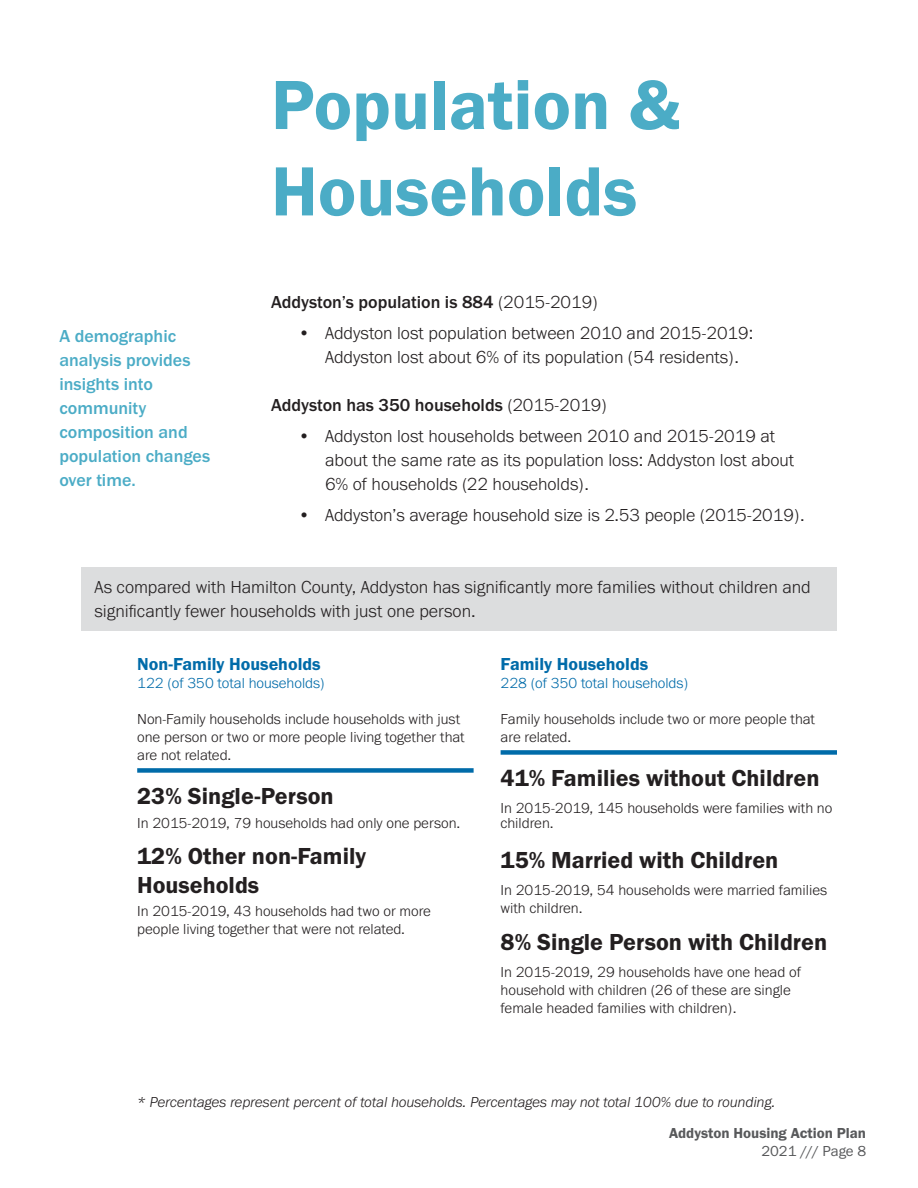
<style>
.page{position:relative;width:918px;height:1188px;background:#fff}
.page>*{position:absolute;margin:0;border:0;box-sizing:border-box;transform-origin:0 0}
.section_header{font:72px/86.4px "Franklin Gothic URW Dem";color:#4bacc6}
.callout_small_header{font:24px/28.8px "Franklin Gothic URW Dem";color:#231f20}
.body_copy{font:300 18px/24px "Franklin Gothic URW";color:#231f20}
.side_bar_highlight_s{font:500 18px/24px "Franklin Gothic URW";color:#4bacc6}
.body_copy-2{font:500 18px "Franklin Gothic URW";color:#231f20}
.callout_detail_and_s{font:18px "Franklin Gothic URW Dem";color:#006ba9}
.callout_detail_and_s-2{font:300 15px/18px "Franklin Gothic URW";color:#231f20}
.callout_detail_and_s-3{font:italic 300 15px "Franklin Gothic URW";color:#231f20}
.callout_detail_and_s-4{font:300 15px "Franklin Gothic URW";color:#006ba9}
.t1{font:15px "Franklin Gothic URW Dem";color:#58595b}
.t2{font:15px "Franklin Gothic URW Boo";color:#58595b}
.s1{font-weight:300}
</style>
<div class="page">
<div style="left:137px;top:768px;width:337px;height:5px;background:#006ba9"></div>
<div style="left:501px;top:750px;width:336px;height:5px;background:#006ba9"></div>
<div style="left:81px;top:568px;width:756px;height:63px;background:#dcddde"></div>
<p class="side_bar_highlight_s" style="left:59px;top:324px;width:152px">A demographic analysis provides insights into community composition and population changes over time.</p>
<p class="section_header" style="left:271px;top:61px;width:411px">Population &amp;<br>Households</p>
<p class="body_copy-2" style="left:271px;top:291px;width:328px">Addyston’s population is 884 <span class="s1">(2015-2019)</span></p>
<p class="body_copy" style="left:325px;top:321px;width:430px;text-indent:-27px">• Addyston lost population between 2010 and 2015-2019:<br>Addyston lost about 6% of its population (54 residents).</p>
<p class="body_copy-2" style="left:271px;top:394px;width:337px">Addyston has 350 households <span class="s1">(2015-2019)</span></p>
<p class="body_copy" style="left:325px;top:424px;width:471px;text-indent:-27px">• Addyston lost households between 2010 and 2015-2019 at about the same rate as its population loss: Addyston lost about<br>6% of households (22 households).</p>
<p class="body_copy" style="left:298px;top:502px;width:508px">• Addyston’s average household size is 2.53 people (2015-2019).</p>
<p class="body_copy" style="left:94px;top:575px;width:718px">As compared with Hamilton County, Addyston has significantly more families without children and significantly fewer households with just one person.</p>
<p class="callout_detail_and_s" style="left:137px;top:653px;width:185px">Non-Family Households</p>
<p class="callout_detail_and_s-4" style="left:137px;top:674px;width:189px">122 (of 350 total households)</p>
<p class="callout_detail_and_s-2" style="left:137px;top:710px;width:329px">Non-Family households include households with just one person or two or more people living together that are not related.</p>
<p class="callout_small_header" style="left:137px;top:781px;width:198px">23% Single-Person</p>
<p class="callout_detail_and_s-2" style="left:137px;top:813px;width:325px">In 2015-2019, 79 households had only one person.</p>
<p class="callout_small_header" style="left:137px;top:841px;width:230px">12% Other non-Family<br>Households</p>
<p class="callout_detail_and_s-2" style="left:137px;top:902px;width:295px">In 2015-2019, 43 households had two or more people living together that were not related.</p>
<p class="callout_detail_and_s" style="left:501px;top:653px;width:149px">Family Households</p>
<p class="callout_detail_and_s-4" style="left:501px;top:674px;width:189px">228 (of 350 total households)</p>
<p class="callout_detail_and_s-2" style="left:501px;top:710px;width:316px">Family households include two or more people that are related.</p>
<p class="callout_small_header" style="left:501px;top:763px;width:320px">41% Families without Children</p>
<p class="callout_detail_and_s-2" style="left:501px;top:801px;width:333px;line-height:15px">In 2015-2019, 145 households were families with no children.</p>
<p class="callout_small_header" style="left:501px;top:845px;width:279px">15% Married with Children</p>
<p class="callout_detail_and_s-2" style="left:501px;top:881px;width:328px">In 2015-2019, 54 households were married families with children.</p>
<p class="callout_small_header" style="left:501px;top:927px;width:328px">8% Single Person with Children</p>
<p class="callout_detail_and_s-2" style="left:501px;top:963px;width:302px">In 2015-2019, 29 households have one head of household with children (26 of these are single female headed families with children).</p>
<p class="callout_detail_and_s-3" style="left:137px;top:1093px;width:640px">* Percentages represent percent of total households. Percentages may not total 100% due to rounding.</p>
<p class="t1" style="left:669px;top:1123px;width:198px">Addyston Housing Action Plan</p>
<p class="t2" style="left:761px;top:1141px;width:106px">2021 /// Page 8</p>
</div>
